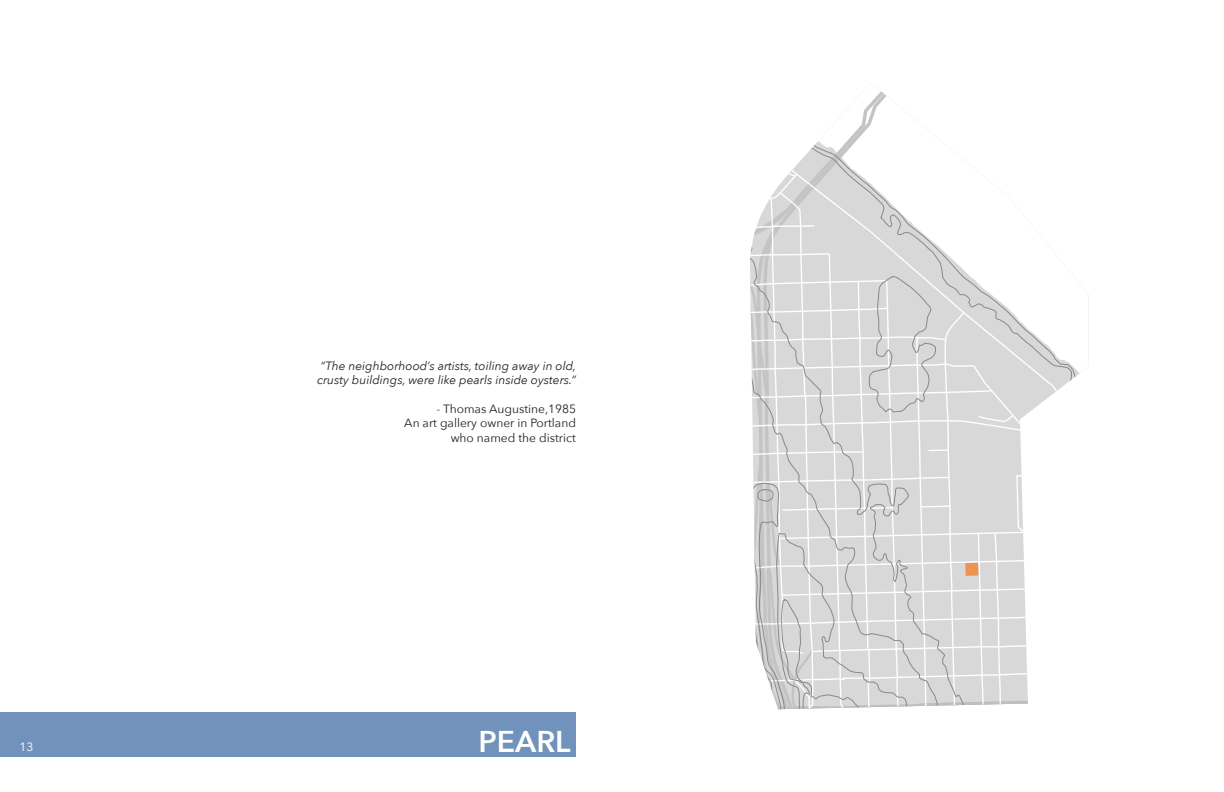
<style>
.page{position:relative;width:1224px;height:792px;background:#fff}
.page>*{position:absolute;margin:0;border:0;box-sizing:border-box;transform-origin:0 0}
.t1{font:600 30px "Avenir Next";color:#fff}
.t2{font:italic 12px/14.4px "Avenir Next";color:#231f20}
.t3{font:12px "Avenir Next";color:#231f20}
.t4{font:12px "Avenir Next";color:#fff}
</style>
<div class="page">
<div style="left:0;top:712px;width:576px;height:44px;background:#7193bb"></div>
<svg style="left:750px;top:91px;width:334px;height:618px"></svg>
<p class="t2" style="left:317px;top:358px;width:261px">“The neighborhood’s artists, toiling away in old, crusty buildings, were like pearls inside oysters.”</p>
<p class="t3" style="left:437px;top:399px;width:141px">- Thomas Augustine,1985</p>
<p class="t3" style="left:404px;top:413px;width:173px">An art gallery owner in Portland</p>
<p class="t3" style="left:451px;top:427px;width:127px">who named the district</p>
<p class="t4" style="left:20px;top:737px;width:15px">13</p>
<p class="t1" style="left:479px;top:716px;width:93px">PEARL</p>
</div>
